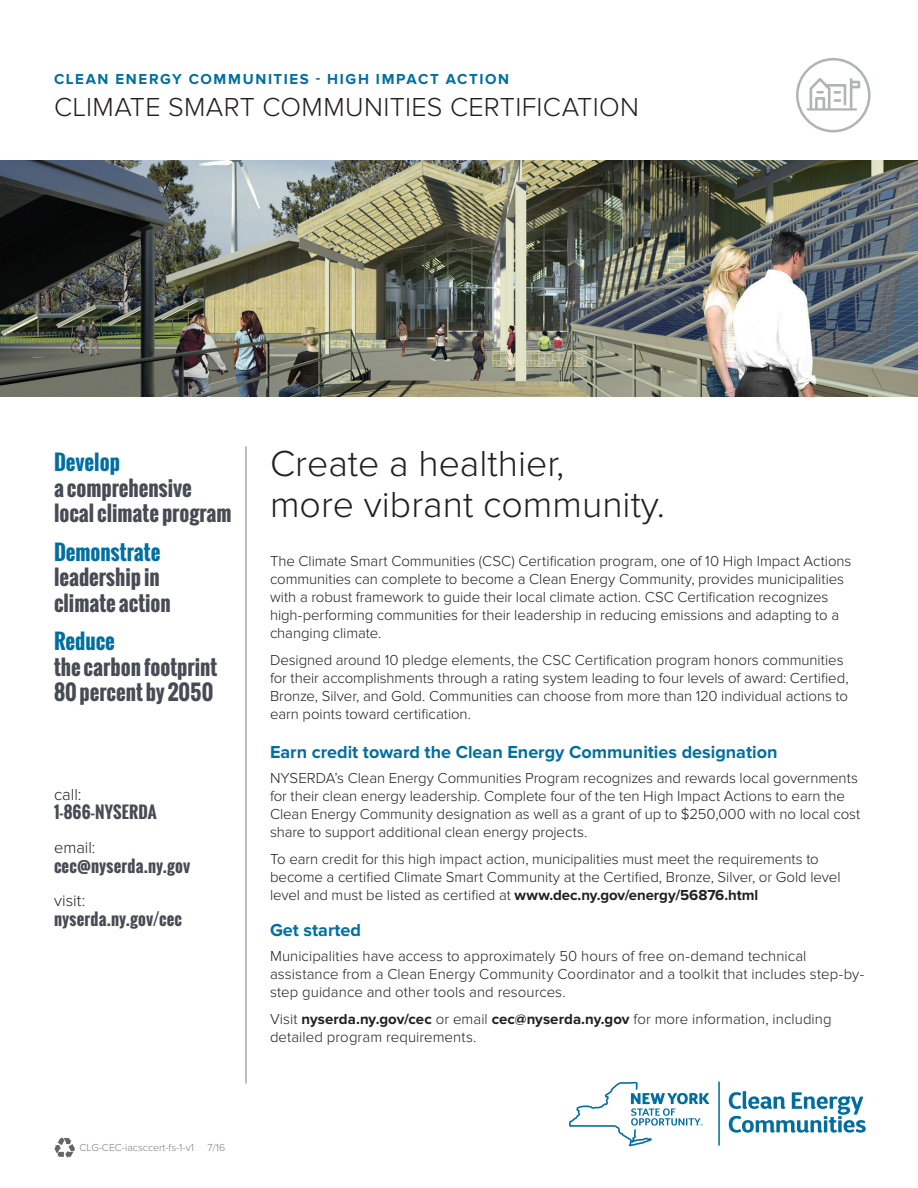
<style>
.page{position:relative;width:918px;height:1188px;background:#fff}
.page>*{position:absolute;margin:0;border:0;box-sizing:border-box;transform-origin:0 0}
.t1{font:300 37.5px/40.5px "Proxima Nova";color:#231f20}
.t2{font:300 27px "Proxima Nova";letter-spacing:.01em;color:#231f20}
.t3{font:700 21px/25.5px "Oswald";color:#464b54}
.t4{font:700 21px "Oswald";color:#006fa0}
.t5{font:700 18px "Proxima Nova";color:#006fa0}
.t6{font:700 16.5px "Oswald";letter-spacing:.01em;color:#464b54}
.t7{font:300 16.5px "Proxima Nova";color:#231f20}
.t8{font:300 15px/18px "Proxima Nova";letter-spacing:-.005em;color:#231f20}
.t9{font:700 15px "Proxima Nova";letter-spacing:.11em;color:#006fa0}
.t10{font:300 10.5px "Proxima Nova";color:#787d83}
.s1{font-weight:700}
</style>
<div class="page">
<img style="left:0;top:161px;width:918px;height:235px">
<svg style="left:796px;top:58px;width:75px;height:74px"></svg>
<svg style="left:729px;top:1091px;width:137px;height:42px"></svg>
<hr style="left:718px;top:1081px;width:2px;height:65px;background:#006e9f">
<svg style="left:569px;top:1082px;width:140px;height:64px"></svg>
<hr style="left:246px;top:446px;width:1px;height:638px;background:#787d83">
<svg style="left:55px;top:1138px;width:20px;height:20px"></svg>
<p class="t9" style="left:54px;top:70px;width:457px">CLEAN ENERGY COMMUNITIES - HIGH IMPACT ACTION</p>
<h2 class="t2" style="left:54px;top:92px;width:586px">CLIMATE SMART COMMUNITIES CERTIFICATION</h2>
<h3 class="t4" style="left:54px;top:447px;width:67px">Develop</h3>
<h3 class="t3" style="left:54px;top:475px;width:179px">a comprehensive local climate program</h3>
<h3 class="t4" style="left:54px;top:536px;width:108px">Demonstrate</h3>
<h3 class="t3" style="left:54px;top:565px;width:118px">leadership in climate action</h3>
<h3 class="t4" style="left:54px;top:626px;width:62px">Reduce</h3>
<h3 class="t3" style="left:54px;top:654px;width:165px">the carbon footprint<br>80 percent by 2050</h3>
<p class="t7" style="left:54px;top:785px;width:29px">call:</p>
<p class="t6" style="left:54px;top:800px;width:104px">1-866-NYSERDA</p>
<p class="t7" style="left:54px;top:838px;width:43px">email:</p>
<p class="t6" style="left:54px;top:853px;width:138px">cec@nyserda.ny.gov</p>
<p class="t7" style="left:54px;top:891px;width:33px">visit:</p>
<p class="t6" style="left:54px;top:906px;width:129px">nyserda.ny.gov/cec</p>
<h1 class="t1" style="left:270px;top:444px;width:397px">Create a healthier,<br>more vibrant community.</h1>
<p class="t8" style="left:270px;top:552px;width:583px">The Climate Smart Communities (CSC) Certification program, one of 10 High Impact Actions communities can complete to become a Clean Energy Community, provides municipalities with a robust framework to guide their local climate action. CSC Certification recognizes high-performing communities for their leadership in reducing emissions and adapting to a changing climate.</p>
<p class="t8" style="left:270px;top:651px;width:580px">Designed around 10 pledge elements, the CSC Certification program honors communities for their accomplishments through a rating system leading to four levels of award: Certified, Bronze, Silver, and Gold. Communities can choose from more than 120 individual actions to earn points toward certification.</p>
<p class="t5" style="left:270px;top:742px;width:509px">Earn credit toward the Clean Energy Communities designation</p>
<p class="t8" style="left:270px;top:769px;width:592px">NYSERDA’s Clean Energy Communities Program recognizes and rewards local governments for their clean energy leadership. Complete four of the ten High Impact Actions to earn the Clean Energy Community designation as well as a grant of up to $250,000 with no local cost share to support additional clean energy projects.</p>
<p class="t8" style="left:270px;top:850px;width:572px">To earn credit for this high impact action, municipalities must meet the requirements to become a certified Climate Smart Community at the Certified, Bronze, Silver, or Gold level level and must be listed as certified at <span class="s1">www.dec.ny.gov/energy/56876.html</span></p>
<p class="t5" style="left:270px;top:919px;width:93px">Get started</p>
<p class="t8" style="left:270px;top:947px;width:596px">Municipalities have access to approximately 50 hours of free on-demand technical assistance from a Clean Energy Community Coordinator and a toolkit that includes step-by&shy;step guidance and other tools and resources.</p>
<p class="t8" style="left:270px;top:1010px;width:563px">Visit <span class="s1">nyserda.ny.gov/cec</span> or email <span class="s1">cec@nyserda.ny.gov</span> for more information, including detailed program requirements.</p>
<p class="t10" style="left:79px;top:1142px;width:116px">CLG-CEC-iacsccert-fs-1-v1</p>
<p class="t10" style="left:208px;top:1142px;width:19px">7/16</p>
</div>
